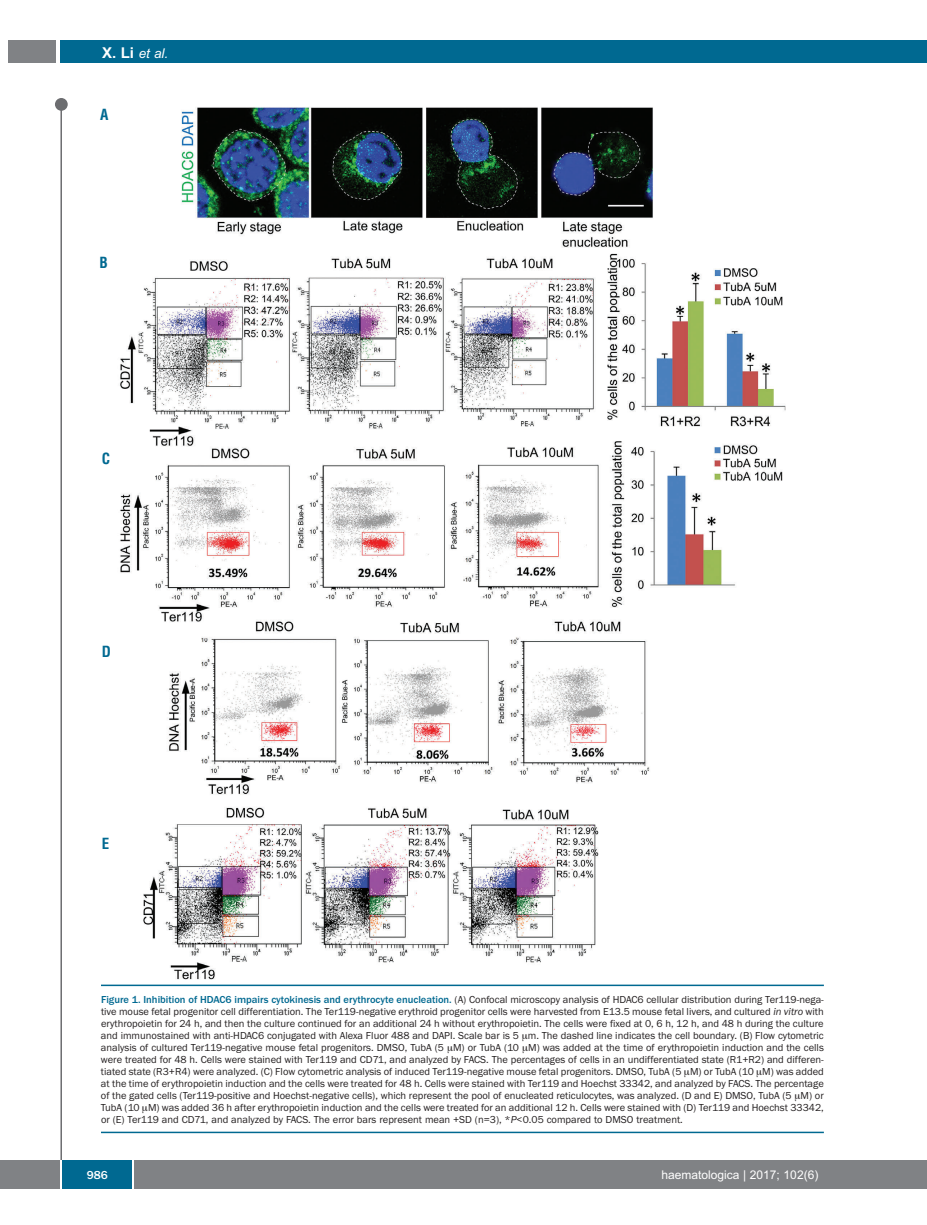
<style>
.page{position:relative;width:927px;height:1225px;background:#fff}
.page>*{position:absolute;margin:0;border:0;box-sizing:border-box;transform-origin:0 0}
.t1{font:700 condensed 15px "Helvetica";color:#006991}
.t2{font:italic 13.5px "Arial";color:#fff}
.t3{font:12px "Arial";color:#fff}
.t4{font:500 12px "Franklin Gothic";color:#fff}
.t5{font:10.5px/12px "Franklin Gothic";color:#231f20;text-align:justify}
.s1{font-weight:700;font-style:normal;font-size:15px}
.s2{font-weight:500;color:#006991}
.s3{font-style:italic}
</style>
<div class="page">
<div style="left:911px;top:40px;width:16px;height:22px;background:#006991"></div>
<div style="left:910px;top:1160px;width:17px;height:28px;background:#808285"></div>
<div style="left:55px;top:98px;width:13px;height:13px;background:#6c6d70;border-radius:50%"></div>
<hr style="left:60px;top:101px;width:2px;height:1061px;background:#6c6d70">
<div style="left:60px;top:40px;width:852px;height:22px;background:#006991"></div>
<div style="left:9px;top:40px;width:47px;height:22px;background:#808285"></div>
<div style="left:0;top:1160px;width:911px;height:28px;background:#808285"></div>
<div style="left:62px;top:1160px;width:71px;height:28px;background:#006991"></div>
<hr style="left:60px;top:1160px;width:2px;height:28px;background:#fff">
<svg style="left:133px;top:1160px;width:1px;height:28px"></svg>
<img style="left:120px;top:107px;width:666px;height:873px">
<hr style="left:101px;top:984px;width:723px;height:2px;background:#006991">
<hr style="left:101px;top:1131px;width:723px;height:2px;background:#006991">
<p class="t2" style="left:102px;top:45px;width:68px"><span class="s1">X. Li</span> et al.</p>
<h1 class="t1" style="left:100px;top:106px;width:10px">A</h1>
<h1 class="t1" style="left:100px;top:254px;width:10px">B</h1>
<h1 class="t1" style="left:102px;top:450px;width:10px">C</h1>
<h1 class="t1" style="left:102px;top:643px;width:11px">D</h1>
<h1 class="t1" style="left:102px;top:835px;width:9px">E</h1>
<p class="t5" style="left:101px;top:993px;width:724px"><span class="s2">Figure 1. Inhibition of HDAC6 impairs cytokinesis and erythrocyte enucleation.</span> (A) Confocal microscopy analysis of HDAC6 cellular distribution during Ter119-nega&shy;tive mouse fetal progenitor cell differentiation. The Ter119-negative erythroid progenitor cells were harvested from E13.5 mouse fetal livers, and cultured <span class="s3">in vitro</span> with erythropoietin for 24 h, and then the culture continued for an additional 24 h without erythropoietin. The cells were fixed at 0, 6 h, 12 h, and 48 h during the culture and immunostained with anti-HDAC6 conjugated with Alexa Fluor 488 and DAPI. Scale bar is 5 m. The dashed line indicates the cell boundary. (B) Flow cytometric analysis of cultured Ter119-negative mouse fetal progenitors. DMSO, TubA (5 M) or TubA (10 M) was added at the time of erythropoietin induction and the cells were treated for 48 h. Cells were stained with Ter119 and CD71, and analyzed by FACS. The percentages of cells in an undifferentiated state (R1+R2) and differen&shy;tiated state (R3+R4) were analyzed. (C) Flow cytometric analysis of induced Ter119-negative mouse fetal progenitors. DMSO, TubA (5 M) or TubA (10 M) was added at the time of erythropoietin induction and the cells were treated for 48 h. Cells were stained with Ter119 and Hoechst 33342, and analyzed by FACS. The percentage of the gated cells (Ter119-positive and Hoechst-negative cells), which represent the pool of enucleated reticulocytes, was analyzed. (D and E) DMSO, TubA (5 M) or TubA (10 M) was added 36 h after erythropoietin induction and the cells were treated for an additional 12 h. Cells were stained with (D) Ter119 and Hoechst 33342, or (E) Ter119 and CD71, and analyzed by FACS. The error bars represent mean +SD (n=3), *<span class="s3">P</span>&lt;0.05 compared to DMSO treatment.</p>
<p class="t4" style="left:87px;top:1167px;width:23px">986</p>
<p class="t3" style="left:661px;top:1167px;width:158px">haematologica | 2017; 102(6)</p>
</div>
